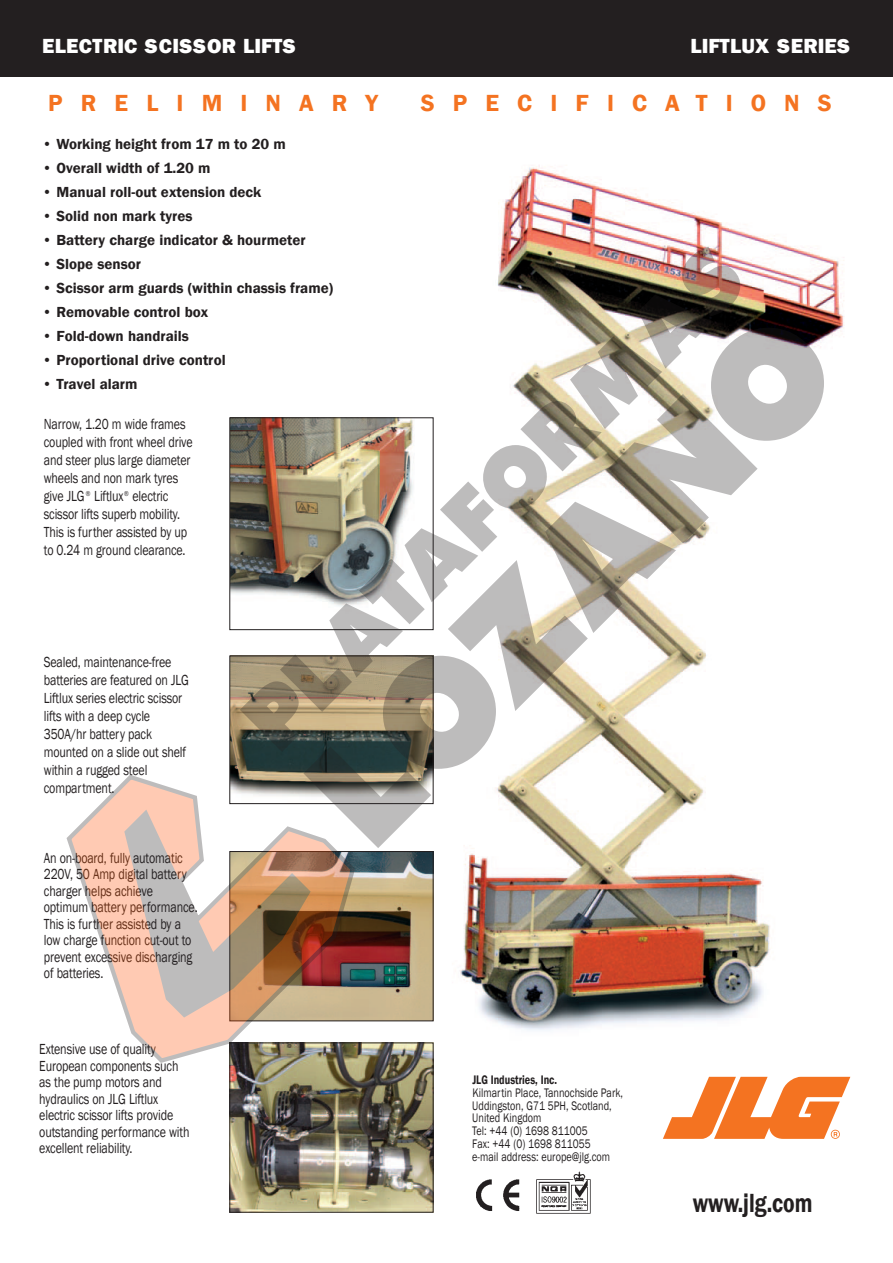
<style>
.page{position:relative;width:893px;height:1263px;background:#fff}
.page>*{position:absolute;margin:0;border:0;box-sizing:border-box;transform-origin:0 0}
.t1{font:600 27px "Franklin Gothic";color:#231f20;scale:.8 1}
.t2{font:600 24px "Franklin Gothic";letter-spacing:.755em;color:#f47321}
.t3{font:800 21px "Franklin Gothic";letter-spacing:.01em;color:#fff}
.t4{font:15px/18px "Franklin Gothic";letter-spacing:-.01em;color:#231f20;scale:.8 1}
.t5{font:600 15px "Franklin Gothic";color:#231f20}
.t6{font:12.75px/12.8px "Franklin Gothic";color:#231f20;scale:.8 1}
.t7{font:600 12.75px "Franklin Gothic";color:#231f20;scale:.8 1}
</style>
<div class="page">
<div style="left:0;top:1px;width:893px;height:76px;background:#231f20"></div>
<img style="left:372px;top:165px;width:472px;height:880px">
<img style="left:231px;top:1044px;width:200px;height:166px">
<div style="left:229px;top:1042px;width:204px;height:170px;border:1px solid #231f20"></div>
<svg style="left:663px;top:1077px;width:187px;height:62px"></svg>
<img style="left:536px;top:1171px;width:55px;height:43px">
<img style="left:476px;top:1179px;width:44px;height:32px">
<svg style="left:67px;top:781px;width:291px;height:282px"></svg>
<img style="left:124px;top:247px;width:700px;height:770px">
<h3 class="t3" style="left:42px;top:33px;width:255px">ELECTRIC SCISSOR LIFTS</h3>
<h3 class="t3" style="left:690px;top:33px;width:161px">LIFTLUX SERIES</h3>
<h2 class="t2" style="left:48px;top:88px;width:331px">PRELIMINARY</h2>
<h2 class="t2" style="left:421px;top:88px;width:412px">SPECIFICATIONS</h2>
<p class="t5" style="left:42px;top:135px;width:245px">• Working height from 17 m to 20 m</p>
<p class="t5" style="left:42px;top:159px;width:170px">• Overall width of 1.20 m</p>
<p class="t5" style="left:42px;top:183px;width:221px">• Manual roll-out extension deck</p>
<p class="t5" style="left:42px;top:207px;width:152px">• Solid non mark tyres</p>
<p class="t5" style="left:42px;top:231px;width:265px">• Battery charge indicator &amp; hourmeter</p>
<p class="t5" style="left:42px;top:255px;width:100px">• Slope sensor</p>
<p class="t5" style="left:42px;top:279px;width:292px">• Scissor arm guards (within chassis frame)</p>
<p class="t5" style="left:42px;top:303px;width:168px">• Removable control box</p>
<p class="t5" style="left:42px;top:327px;width:148px">• Fold-down handrails</p>
<p class="t5" style="left:42px;top:351px;width:185px">• Proportional drive control</p>
<p class="t5" style="left:42px;top:375px;width:97px">• Travel alarm</p>
<p class="t4" style="left:44px;top:415px;width:188px">Narrow, 1.20 m wide frames coupled with front wheel drive and steer plus large diameter wheels and non mark tyres give JLG <sup>®</sup> Liftlux<sup>®</sup> electric scissor lifts superb mobility.<br>This is further assisted by up to 0.24 m ground clearance.</p>
<p class="t4" style="left:44px;top:654px;width:183px">Sealed, maintenance-free batteries are featured on JLG<br>Liftlux series electric scissor lifts with a deep cycle<br>350A/hr battery pack mounted on a slide out shelf within a rugged steel compartment.</p>
<p class="t4" style="left:44px;top:850px;width:194px;line-height:16.5px">An on-board, fully automatic<br>220V, 50 Amp digital battery charger helps achieve optimum battery performance.<br>This is further assisted by a low charge function cut-out to prevent excessive discharging of batteries.</p>
<p class="t4" style="left:39px;top:1041px;width:189px;line-height:16.5px">Extensive use of quality<br>European components such as the pump motors and hydraulics on JLG Liftlux electric scissor lifts provide outstanding performance with excellent reliability.</p>
<p class="t7" style="left:472px;top:1072px;width:107px">JLG Industries, Inc.</p>
<p class="t6" style="left:472px;top:1086px;width:190px">Kilmartin Place, Tannochside Park,<br>Uddingston, G71 5PH, Scotland,<br>United Kingdom<br>Tel: +44 (0) 1698 811005<br>Fax: +44 (0) 1698 811055<br>e-mail address: europe@jlg.com</p>
<h1 class="t1" style="left:693px;top:1186px;width:151px">www.jlg.com</h1>
</div>
